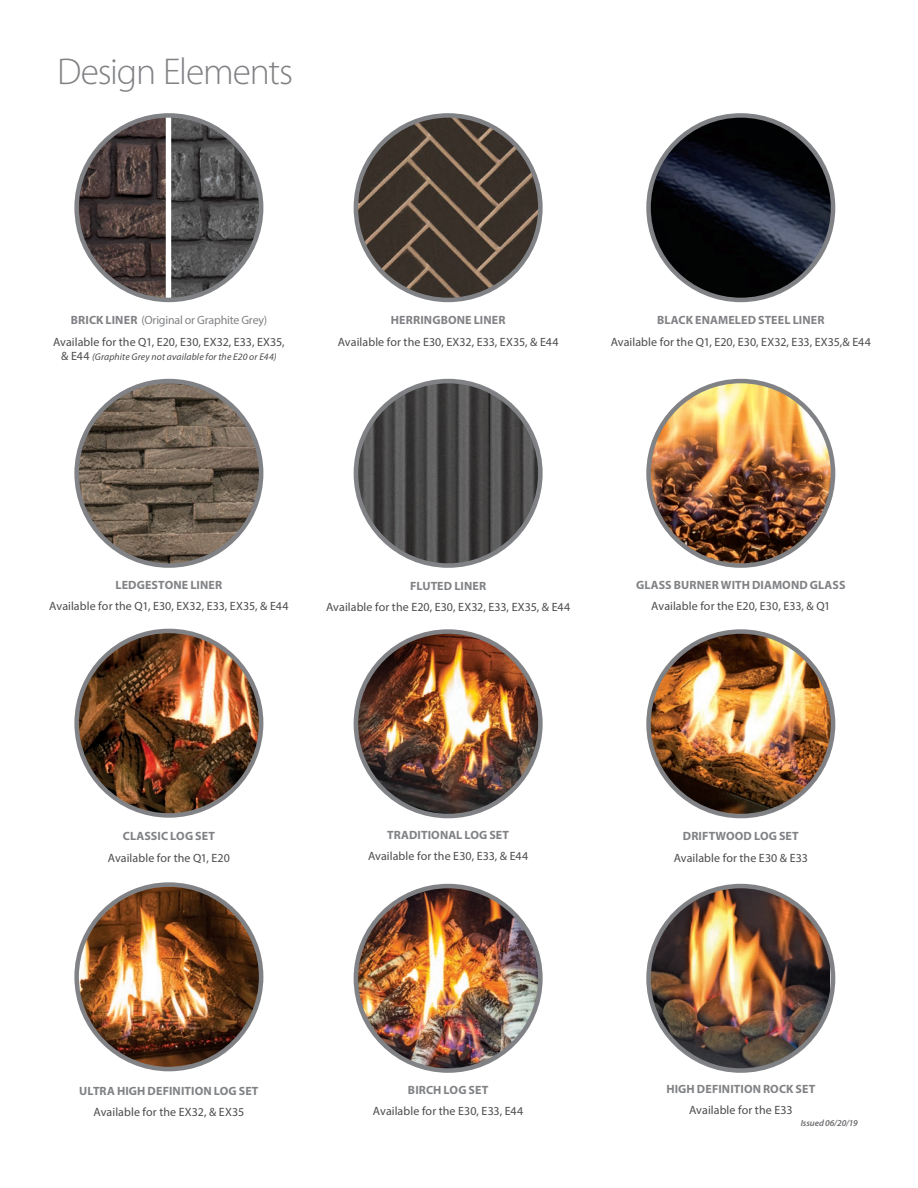
<style>
.page{position:relative;width:918px;height:1188px;background:#fff}
.page>*{position:absolute;margin:0;border:0;box-sizing:border-box;transform-origin:0 0}
.t1{font:300 37.5px "Myriad Pro";letter-spacing:-.03em;color:#808285}
.t2{font:12px/21.1px "Myriad Pro";letter-spacing:.005em;color:#4b4c4d;text-align:center}
.t3{font:700 12px "Myriad Pro";letter-spacing:.01em;color:#808285}
.t4{font:italic 9.75px "Myriad Pro";letter-spacing:.015em;color:#4b4c4d}
.t5{font:italic 600 9px "Myriad Pro";letter-spacing:-.01em;color:#6c6d70}
.s1{font-weight:700;color:#808285}
.s2{color:#808285}
.s3{font-style:normal;font-size:12px}
</style>
<div class="page">
<img style="left:79px;top:115px;width:87px;height:185px">
<img style="left:171px;top:115px;width:90px;height:185px">
<div style="left:74px;top:113px;width:189px;height:189px;border:4px solid #808285;border-radius:50%"></div>
<img style="left:356px;top:115px;width:184px;height:185px;border-radius:92px">
<div style="left:354px;top:113px;width:189px;height:189px;border:4px solid #808285;border-radius:50%"></div>
<img style="left:356px;top:381px;width:184px;height:185px;border-radius:92px">
<div style="left:354px;top:379px;width:189px;height:189px;border:4px solid #808285;border-radius:50%"></div>
<img style="left:650px;top:117px;width:183px;height:183px">
<div style="left:646px;top:113px;width:189px;height:189px;border:4px solid #808285;border-radius:50%"></div>
<img style="left:79px;top:383px;width:182px;height:183px">
<div style="left:74px;top:379px;width:189px;height:189px;border:4px solid #808285;border-radius:50%"></div>
<img style="left:356px;top:632px;width:184px;height:184px;border-radius:92px">
<div style="left:354px;top:629px;width:189px;height:189px;border:4px solid #808285;border-radius:50%"></div>
<img style="left:77px;top:631px;width:184px;height:184px;border-radius:92px">
<div style="left:74px;top:629px;width:189px;height:189px;border:4px solid #808285;border-radius:50%"></div>
<img style="left:649px;top:633px;width:184px;height:182px">
<div style="left:646px;top:629px;width:189px;height:189px;border:4px solid #808285;border-radius:50%"></div>
<img style="left:78px;top:885px;width:181px;height:184px">
<div style="left:74px;top:882px;width:189px;height:189px;border:4px solid #808285;border-radius:50%"></div>
<img style="left:356px;top:886px;width:184px;height:185px;border-radius:92px">
<div style="left:354px;top:884px;width:189px;height:189px;border:4px solid #808285;border-radius:50%"></div>
<img style="left:649px;top:381px;width:184px;height:185px;border-radius:92px">
<div style="left:646px;top:379px;width:189px;height:189px;border:4px solid #808285;border-radius:50%"></div>
<img style="left:649px;top:886px;width:181px;height:183px">
<div style="left:646px;top:884px;width:189px;height:189px;border:4px solid #808285;border-radius:50%"></div>
<h1 class="t1" style="left:57px;top:49px;width:238px">Design Elements</h1>
<p class="t2" style="left:53px;top:310px;width:233px"><span class="s1">BRICK LINER</span> <span class="s2">(Original or Graphite Grey)<br></span>Available for the Q1, E20, E30, EX32, E33, EX35,</p>
<p class="t4" style="left:61px;top:351px;width:217px"><span class="s3">&amp; E44</span> (Graphite Grey not available for the E20 or E44)</p>
<p class="t3" style="left:391px;top:313px;width:116px">HERRINGBONE LINER</p>
<p class="t2" style="left:338px;top:331px;width:222px">Available for the E30, EX32, E33, EX35, &amp; E44</p>
<p class="t3" style="left:657px;top:313px;width:169px">BLACK ENAMELED STEEL LINER</p>
<p class="t2" style="left:611px;top:331px;width:262px">Available for the Q1, E20, E30, EX32, E33, EX35,&amp; E44</p>
<p class="t3" style="left:116px;top:577px;width:108px">LEDGESTONE LINER</p>
<p class="t2" style="left:49px;top:596px;width:241px">Available for the Q1, E30, EX32, E33, EX35, &amp; E44</p>
<p class="t3" style="left:410px;top:578px;width:78px">FLUTED LINER</p>
<p class="t2" style="left:326px;top:596px;width:246px">Available for the E20, E30, EX32, E33, EX35, &amp; E44</p>
<p class="t3" style="left:636px;top:577px;width:211px">GLASS BURNER WITH DIAMOND GLASS</p>
<p class="t2" style="left:651px;top:596px;width:181px">Available for the E20, E30, E33, &amp; Q1</p>
<p class="t3" style="left:123px;top:829px;width:94px">CLASSIC LOG SET</p>
<p class="t2" style="left:108px;top:847px;width:124px">Available for the Q1, E20</p>
<p class="t3" style="left:387px;top:827px;width:123px">TRADITIONAL LOG SET</p>
<p class="t2" style="left:368px;top:846px;width:162px">Available for the E30, E33, &amp; E44</p>
<p class="t3" style="left:683px;top:829px;width:117px">DRIFTWOOD LOG SET</p>
<p class="t2" style="left:674px;top:847px;width:136px">Available for the E30 &amp; E33</p>
<p class="t3" style="left:79px;top:1083px;width:181px">ULTRA HIGH DEFINITION LOG SET</p>
<p class="t2" style="left:94px;top:1101px;width:152px">Available for the EX32, &amp; EX35</p>
<p class="t3" style="left:408px;top:1082px;width:82px">BIRCH LOG SET</p>
<p class="t2" style="left:373px;top:1100px;width:152px">Available for the E30, E33, E44</p>
<p class="t3" style="left:666px;top:1081px;width:150px">HIGH DEFINITION ROCK SET</p>
<p class="t2" style="left:689px;top:1099px;width:105px">Available for the E33</p>
<p class="t5" style="left:801px;top:1118px;width:58px">Issued 06/20/19</p>
</div>
